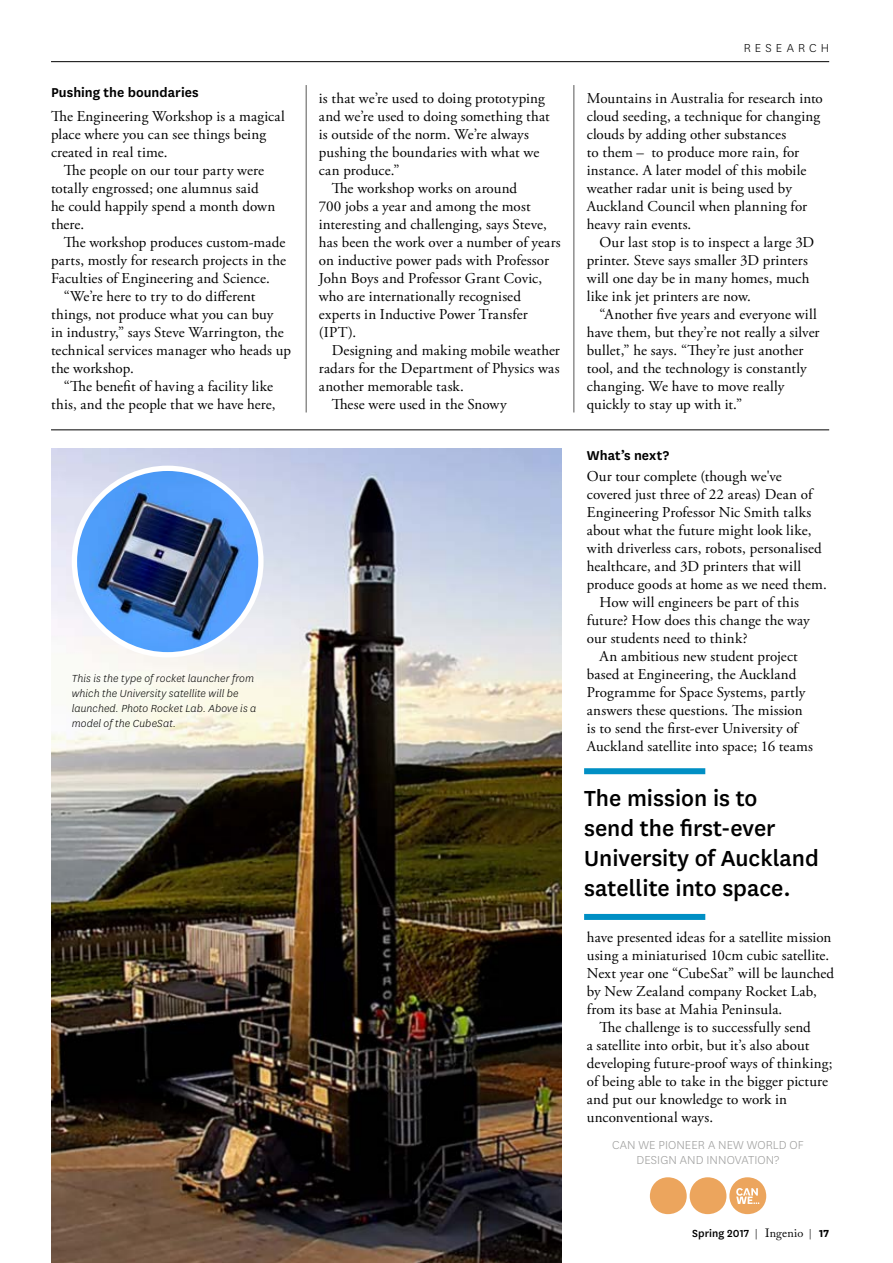
<style>
.page{position:relative;width:893px;height:1263px;background:#fff}
.page>*{position:absolute;margin:0;border:0;box-sizing:border-box;transform-origin:0 0}
.t1{font:500 25.5px/30px "National";color:#000}
.t2{font:15px/18px "Adobe Garamond Pro";letter-spacing:.01em;color:#000}
.t3{font:600 15px "National";letter-spacing:.005em;color:#000}
.t4{font:300 13.5px/15px "National";letter-spacing:.005em;color:#9d9d9c;text-align:center}
.t5{font:300 13.5px "National";letter-spacing:.3em;color:#000}
.t6{font:italic 300 12px/15px "National";letter-spacing:.01em;color:#000}
.t7{font:500 12px "National";letter-spacing:.01em;color:#000}
.s1{font-weight:300}
.s2{font-family:"Adobe Caslon Pro";font-weight:400}
.s3{font-weight:700}
</style>
<div class="page">
<hr style="left:51px;top:61px;width:778px;height:1px;background:#000">
<img style="left:51px;top:449px;width:510px;height:814px">
<img style="left:74px;top:468px;width:187px;height:187px;border-radius:93px">
<div style="left:72px;top:466px;width:192px;height:191px;border:5px solid #fff;border-radius:50%"></div>
<hr style="left:51px;top:429px;width:778px;height:1px;background:#000">
<div style="left:729px;top:1177px;width:37px;height:37px;background:#eca55d;border-radius:50%"></div>
<div style="left:650px;top:1177px;width:37px;height:37px;background:#eca55d;border-radius:50%"></div>
<div style="left:690px;top:1177px;width:36px;height:37px;background:#eca55d;border-radius:50%"></div>
<svg style="left:736px;top:1188px;width:23px;height:16px"></svg>
<hr style="left:574px;top:85px;width:1px;height:327px;background:#575756">
<hr style="left:306px;top:85px;width:1px;height:327px;background:#575756">
<div style="left:584px;top:914px;width:121px;height:6px;background:#008fc4"></div>
<div style="left:584px;top:768px;width:121px;height:6px;background:#008fc4"></div>
<p class="t3" style="left:51px;top:82px;width:149px">Pushing the boundaries</p>
<p class="t2" style="left:51px;top:108px;width:235px">The Engineering Workshop is a magical place where you can see things being created in real time.</p>
<p class="t2" style="left:51px;top:162px;width:226px;text-indent:13px">The people on our tour party were totally engrossed; one alumnus said he could happily spend a month down there.</p>
<p class="t2" style="left:64px;top:234px;width:223px">The workshop produces custom-made</p>
<p class="t2" style="left:51px;top:252px;width:236px">parts, mostly for research projects in the</p>
<p class="t2" style="left:51px;top:270px;width:220px">Faculties of Engineering and Science.</p>
<p class="t2" style="left:64px;top:288px;width:193px">“We’re here to try to do different</p>
<p class="t2" style="left:51px;top:306px;width:224px">things, not produce what you can buy</p>
<p class="t2" style="left:51px;top:324px;width:234px">in industry,” says Steve Warrington, the</p>
<p class="t2" style="left:51px;top:342px;width:242px">technical services manager who heads up</p>
<p class="t2" style="left:51px;top:360px;width:84px">the workshop.</p>
<p class="t2" style="left:64px;top:378px;width:211px">“The benefit of having a facility like</p>
<p class="t2" style="left:51px;top:396px;width:226px">this, and the people that we have here,</p>
<p class="t6" style="left:72px;top:670px;width:186px">This is the type of rocket launcher from which the University satellite will be launched. Photo Rocket Lab. Above is a model of the CubeSat.</p>
<p class="t2" style="left:319px;top:90px;width:227px">is that we’re used to doing prototyping</p>
<p class="t2" style="left:319px;top:108px;width:232px">and we’re used to doing something that</p>
<p class="t2" style="left:319px;top:126px;width:211px">is outside of the norm. We’re always</p>
<p class="t2" style="left:319px;top:144px;width:222px">pushing the boundaries with what we</p>
<p class="t2" style="left:319px;top:162px;width:82px">can produce.”</p>
<p class="t2" style="left:332px;top:180px;width:187px">The workshop works on around</p>
<p class="t2" style="left:319px;top:198px;width:213px">700 jobs a year and among the most</p>
<p class="t2" style="left:319px;top:216px;width:229px">interesting and challenging, says Steve,</p>
<p class="t2" style="left:319px;top:234px;width:243px">has been the work over a number of years</p>
<p class="t2" style="left:319px;top:252px;width:232px">on inductive power pads with Professor</p>
<p class="t2" style="left:319px;top:270px;width:225px">John Boys and Professor Grant Covic,</p>
<p class="t2" style="left:319px;top:288px;width:204px">who are internationally recognised</p>
<p class="t2" style="left:319px;top:306px;width:210px">experts in Inductive Power Transfer</p>
<p class="t2" style="left:319px;top:324px;width:39px">(IPT).</p>
<p class="t2" style="left:332px;top:342px;width:230px">Designing and making mobile weather</p>
<p class="t2" style="left:319px;top:360px;width:242px">radars for the Department of Physics was</p>
<p class="t2" style="left:319px;top:378px;width:146px">another memorable task.</p>
<p class="t2" style="left:332px;top:396px;width:177px">These were used in the Snowy</p>
<p class="t5" style="left:744px;top:40px;width:87px">RESEARCH</p>
<p class="t2" style="left:587px;top:90px;width:238px">Mountains in Australia for research into cloud seeding, a technique for changing clouds by adding other substances<br>to them – to produce more rain, for instance. A later model of this mobile weather radar unit is being used by Auckland Council when planning for heavy rain events.</p>
<p class="t2" style="left:587px;top:234px;width:229px;text-indent:13px">Our last stop is to inspect a large 3D printer. Steve says smaller 3D printers will one day be in many homes, much like ink jet printers are now.</p>
<p class="t2" style="left:587px;top:306px;width:234px;text-indent:13px">“Another five years and everyone will have them, but they’re not really a silver bullet,” he says. “They’re just another tool, and the technology is constantly changing. We have to move really quickly to stay up with it.”</p>
<p class="t3" style="left:587px;top:445px;width:84px">What’s next?</p>
<p class="t2" style="left:587px;top:468px;width:197px">Our tour complete (though we've</p>
<p class="t2" style="left:587px;top:486px;width:227px">covered just three of 22 areas) Dean of</p>
<p class="t2" style="left:587px;top:504px;width:226px">Engineering Professor Nic Smith talks</p>
<p class="t2" style="left:587px;top:522px;width:226px">about what the future might look like,</p>
<p class="t2" style="left:587px;top:540px;width:236px">with driverless cars, robots, personalised</p>
<p class="t2" style="left:587px;top:558px;width:216px">healthcare, and 3D printers that will</p>
<p class="t2" style="left:587px;top:576px;width:241px">produce goods at home as we need them.</p>
<p class="t2" style="left:600px;top:594px;width:201px">How will engineers be part of this</p>
<p class="t2" style="left:587px;top:612px;width:225px">future? How does this change the way</p>
<p class="t2" style="left:587px;top:630px;width:162px">our students need to think?</p>
<p class="t2" style="left:600px;top:648px;width:200px">An ambitious new student project</p>
<p class="t2" style="left:587px;top:666px;width:211px">based at Engineering, the Auckland</p>
<p class="t2" style="left:587px;top:684px;width:220px">Programme for Space Systems, partly</p>
<p class="t2" style="left:587px;top:702px;width:217px">answers these questions. The mission</p>
<p class="t2" style="left:587px;top:720px;width:213px">is to send the first-ever University of</p>
<p class="t2" style="left:587px;top:738px;width:228px">Auckland satellite into space; 16 teams</p>
<h1 class="t1" style="left:584px;top:782px;width:236px">The mission is to<br>send the first-ever<br>University of Auckland satellite into space.</h1>
<p class="t2" style="left:587px;top:929px;width:246px">have presented ideas for a satellite mission</p>
<p class="t2" style="left:587px;top:947px;width:244px">using a miniaturised 10cm cubic satellite.</p>
<p class="t2" style="left:587px;top:965px;width:249px">Next year one “CubeSat” will be launched</p>
<p class="t2" style="left:587px;top:983px;width:231px">by New Zealand company Rocket Lab,</p>
<p class="t2" style="left:587px;top:1001px;width:197px">from its base at Mahia Peninsula.</p>
<p class="t2" style="left:600px;top:1019px;width:213px">The challenge is to successfully send</p>
<p class="t2" style="left:587px;top:1037px;width:224px">a satellite into orbit, but it’s also about</p>
<p class="t2" style="left:587px;top:1055px;width:247px">developing future-proof ways of thinking;</p>
<p class="t2" style="left:587px;top:1073px;width:243px">of being able to take in the bigger picture</p>
<p class="t2" style="left:587px;top:1091px;width:202px">and put our knowledge to work in</p>
<p class="t2" style="left:587px;top:1109px;width:128px">unconventional ways.</p>
<p class="t4" style="left:612px;top:1137px;width:193px">CAN WE PIONEER A NEW WORLD OF<br>DESIGN AND INNOVATION?</p>
<p class="t7" style="left:692px;top:1225px;width:139px">Spring 2017 <span class="s1">|</span> <span class="s2">Ingenio</span> <span class="s1">|</span> <span class="s3">17</span></p>
</div>
